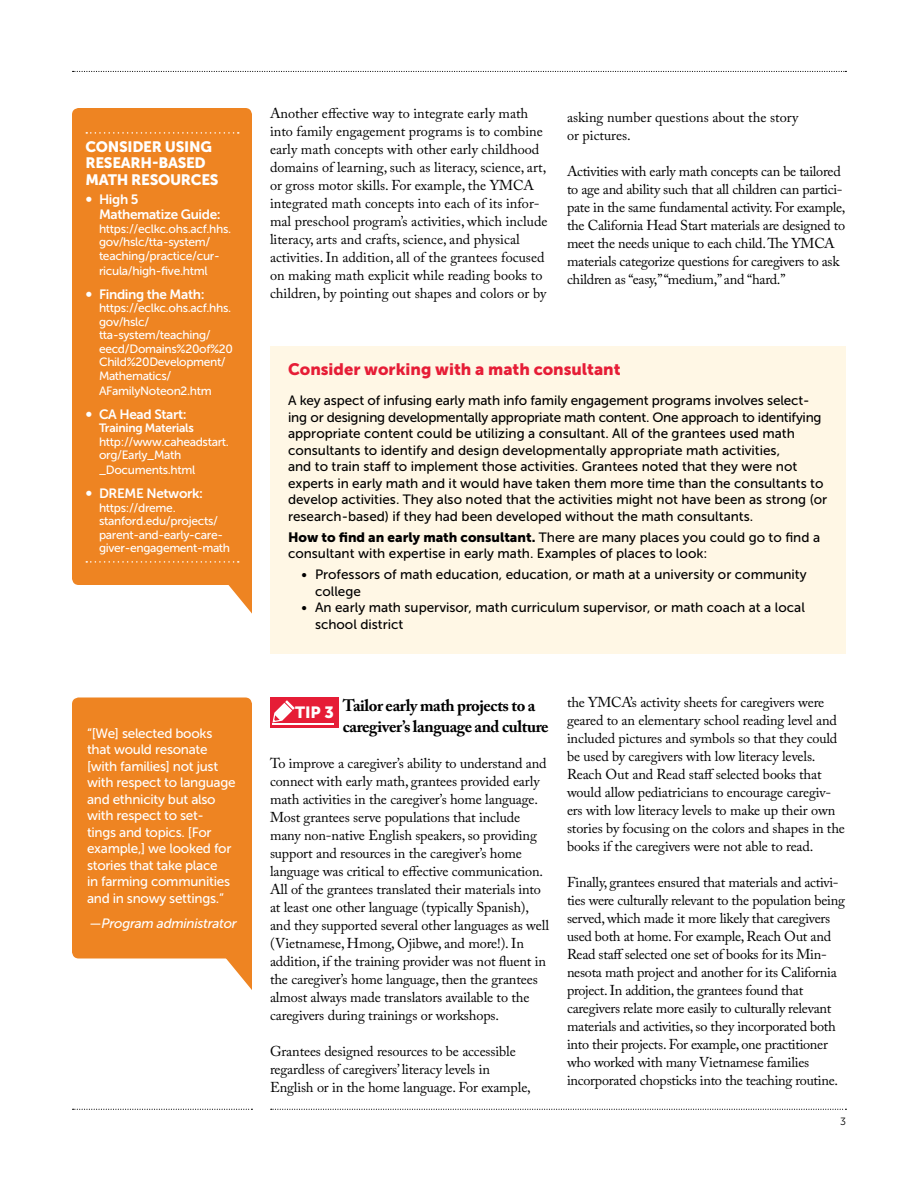
<style>
.page{position:relative;width:918px;height:1188px;background:#fff}
.page>*{position:absolute;margin:0;border:0;box-sizing:border-box;transform-origin:0 0}
.SUB-SUBHEAD___adobe{font:700 16.5px/21px "Adobe Caslon Pro";letter-spacing:-.025em;color:#000}
.TABLE_HEADLINE___mus{font:16.5px "Museo Sans 900";color:#e61d36}
.TEXT___adobe_caslon{font:16.2px "Museo Sans 900";color:#fff}
.CALLOUT_BOX_SUBHEAD{font:15px/16.5px "Museo Sans 900";letter-spacing:-.02em;color:#fff}
.TEXT___adobe_caslon-2{font:14.25px/18px "Adobe Caslon Pro";letter-spacing:-.01em;color:#000}
.TABLE_TEXT___museo_s{font:13.5px/16.5px "Museo Sans 500";color:#000}
.CALLOUT_TEXT___w__ru{font:13.5px/16.5px "Museo Sans 500";letter-spacing:-.02em;color:#fff}
.TEXT--bullet_list{font:13.5px/15px "Museo Sans 700";letter-spacing:-.025em;color:#fff}
.CALLOUT_TEXT___w__ru-2{font:italic 13.5px "Museo Sans 500";letter-spacing:-.02em;color:#fff}
.TEXT--bullet_list-2{font:12px/13.5px "Museo Sans 500";letter-spacing:-.025em;color:#fff}
.t1{font:10.5px "Museo Sans 300";color:#000}
.s1{font-family:"Museo Sans 700"}
.s2{font-style:normal}
.s3{font-family:"Museo Sans 900"}
</style>
<div class="page">
<svg style="left:271px;top:1109px;width:575px;height:1px"></svg>
<svg style="left:73px;top:1109px;width:179px;height:1px"></svg>
<svg style="left:73px;top:71px;width:773px;height:1px"></svg>
<svg style="left:217px;top:954px;width:35px;height:36px"></svg>
<div style="left:72px;top:698px;width:180px;height:260px;background:#ee8422;border-radius:7px"></div>
<div style="left:270px;top:346px;width:576px;height:307px;background:#fff7e5"></div>
<div style="left:72px;top:108px;width:180px;height:477px;background:#ee8422;border-radius:7px"></div>
<svg style="left:86px;top:132px;width:153px;height:2px"></svg>
<svg style="left:86px;top:561px;width:153px;height:2px"></svg>
<svg style="left:228px;top:581px;width:24px;height:33px"></svg>
<div style="left:270px;top:698px;width:68px;height:30px;background:#e61d36"></div>
<hr style="left:273px;top:723px;width:61px;height:1px;background:#fff">
<svg style="left:273px;top:700px;width:22px;height:22px"></svg>
<p class="CALLOUT_BOX_SUBHEAD" style="left:86px;top:138px;width:135px">CONSIDER USING<br>RESEARH-BASED<br>MATH RESOURCES</p>
<p class="TEXT--bullet_list" style="left:99px;top:192px;width:123px;text-indent:-14px">∞ High 5<br>Mathematize Guide:</p>
<p class="TEXT--bullet_list-2" style="left:99px;top:222px;width:134px">https://eclkc.ohs.acf.hhs. gov/hslc/tta-system/ teaching/practice/cur-</p>
<p class="TEXT--bullet_list-2" style="left:99px;top:264px;width:110px">ricula/high-five.html</p>
<p class="TEXT--bullet_list" style="left:86px;top:286px;width:121px">∞ Finding the Math:</p>
<p class="TEXT--bullet_list-2" style="left:99px;top:301px;width:135px">https://eclkc.ohs.acf.hhs. gov/hslc/ tta-system/teaching/ eecd/Domains%20of%20<br>Child%20Development/<br>Mathematics/</p>
<p class="TEXT--bullet_list-2" style="left:99px;top:384px;width:114px">AFamilyNoteon2.htm</p>
<p class="TEXT--bullet_list" style="left:86px;top:406px;width:103px">∞ CA Head Start:</p>
<p class="TEXT--bullet_list-2" style="left:99px;top:421px;width:132px"><span class="s1">Training Materials </span>http://www.caheadstart. org/Early_Math</p>
<p class="TEXT--bullet_list-2" style="left:99px;top:463px;width:98px">_Documents.html</p>
<p class="TEXT--bullet_list" style="left:86px;top:486px;width:119px">∞ DREME Network:</p>
<p class="TEXT--bullet_list-2" style="left:99px;top:501px;width:133px">https://dreme. stanford.edu/projects/ parent-and-early-care&shy;giver-engagement-math</p>
<p class="CALLOUT_TEXT___w__ru" style="left:87px;top:725px;width:150px">“[We] selected books that would resonate [with families] not just with respect to language and ethnicity but also with respect to set&shy;tings and topics. [For example,] we looked for stories that take place<br>in farming communities and in snowy settings.”</p>
<p class="CALLOUT_TEXT___w__ru-2" style="left:90px;top:916px;width:149px"><span class="s2">—</span>Program administrator</p>
<p class="TEXT___adobe_caslon-2" style="left:270px;top:105px;width:279px">Another effective way to integrate early math into family engagement programs is to combine early math concepts with other early childhood domains of learning, such as literacy, science, art, or gross motor skills. For example, the YMCA integrated math concepts into each of its infor&shy;mal preschool program’s activities, which include literacy, arts and crafts, science, and physical activities. In addition, all of the grantees focused on making math explicit while reading books to children, by pointing out shapes and colors or by</p>
<p class="TEXT___adobe_caslon-2" style="left:567px;top:108px;width:233px">asking number questions about the story or pictures.</p>
<p class="TEXT___adobe_caslon-2" style="left:567px;top:162px;width:280px">Activities with early math concepts can be tailored to age and ability such that all children can partici&shy;pate in the same fundamental activity. For example, the California Head Start materials are designed to meet the needs unique to each child. The YMCA materials categorize questions for caregivers to ask children as “easy,” “medium,” and “hard.”</p>
<p class="TABLE_HEADLINE___mus" style="left:288px;top:360px;width:334px">Consider working with a math consultant</p>
<p class="TABLE_TEXT___museo_s" style="left:288px;top:393px;width:541px">A key aspect of infusing early math info family engagement programs involves select&shy;ing or designing developmentally appropriate math content. One approach to identifying appropriate content could be utilizing a consultant. All of the grantees used math consultants to identify and design developmentally appropriate math activities,<br>and to train staff to implement those activities. Grantees noted that they were not experts in early math and it would have taken them more time than the consultants to develop activities. They also noted that the activities might not have been as strong (or research-based) if they had been developed without the math consultants.</p>
<p class="TABLE_TEXT___museo_s" style="left:288px;top:529px;width:534px"><span class="s3">How to find an early math consultant.</span> There are many places you could go to find a consultant with expertise in early math. Examples of places to look:</p>
<p class="TABLE_TEXT___museo_s" style="left:315px;top:567px;width:493px;text-indent:-14px">• Professors of math education, education, or math at a university or community college</p>
<p class="TABLE_TEXT___museo_s" style="left:315px;top:600px;width:491px;text-indent:-14px">• An early math supervisor, math curriculum supervisor, or math coach at a local school district</p>
<p class="SUB-SUBHEAD___adobe" style="left:343px;top:694px;width:208px">Tailor early math projects to a caregiver’s language and culture</p>
<p class="TEXT___adobe_caslon-2" style="left:270px;top:754px;width:280px">To improve a caregiver’s ability to understand and connect with early math, grantees provided early math activities in the caregiver’s home language.<br>Most grantees serve populations that include many non-native English speakers, so providing support and resources in the caregiver’s home language was critical to effective communication.<br>All of the grantees translated their materials into at least one other language (typically Spanish), and they supported several other languages as well (Vietnamese, Hmong, Ojibwe, and more!). In addition, if the training provider was not fluent in the caregiver’s home language, then the grantees almost always made translators available to the caregivers during trainings or workshops.</p>
<p class="TEXT___adobe_caslon-2" style="left:270px;top:1042px;width:262px">Grantees designed resources to be accessible regardless of caregivers’ literacy levels in<br>English or in the home language. For example,</p>
<p class="TEXT___adobe_caslon" style="left:295px;top:703px;width:41px">TIP 3</p>
<p class="TEXT___adobe_caslon-2" style="left:567px;top:693px;width:279px">the YMCA’s activity sheets for caregivers were geared to an elementary school reading level and included pictures and symbols so that they could be used by caregivers with low literacy levels.<br>Reach Out and Read staff selected books that would allow pediatricians to encourage caregiv&shy;ers with low literacy levels to make up their own stories by focusing on the colors and shapes in the books if the caregivers were not able to read.</p>
<p class="TEXT___adobe_caslon-2" style="left:567px;top:873px;width:279px">Finally, grantees ensured that materials and activi&shy;ties were culturally relevant to the population being served, which made it more likely that caregivers used both at home. For example, Reach Out and Read staff selected one set of books for its Min&shy;nesota math project and another for its California project. In addition, the grantees found that caregivers relate more easily to culturally relevant materials and activities, so they incorporated both into their projects. For example, one practitioner who worked with many Vietnamese families incorporated chopsticks into the teaching routine.</p>
<p class="t1" style="left:840px;top:1116px;width:7px">3</p>
</div>
